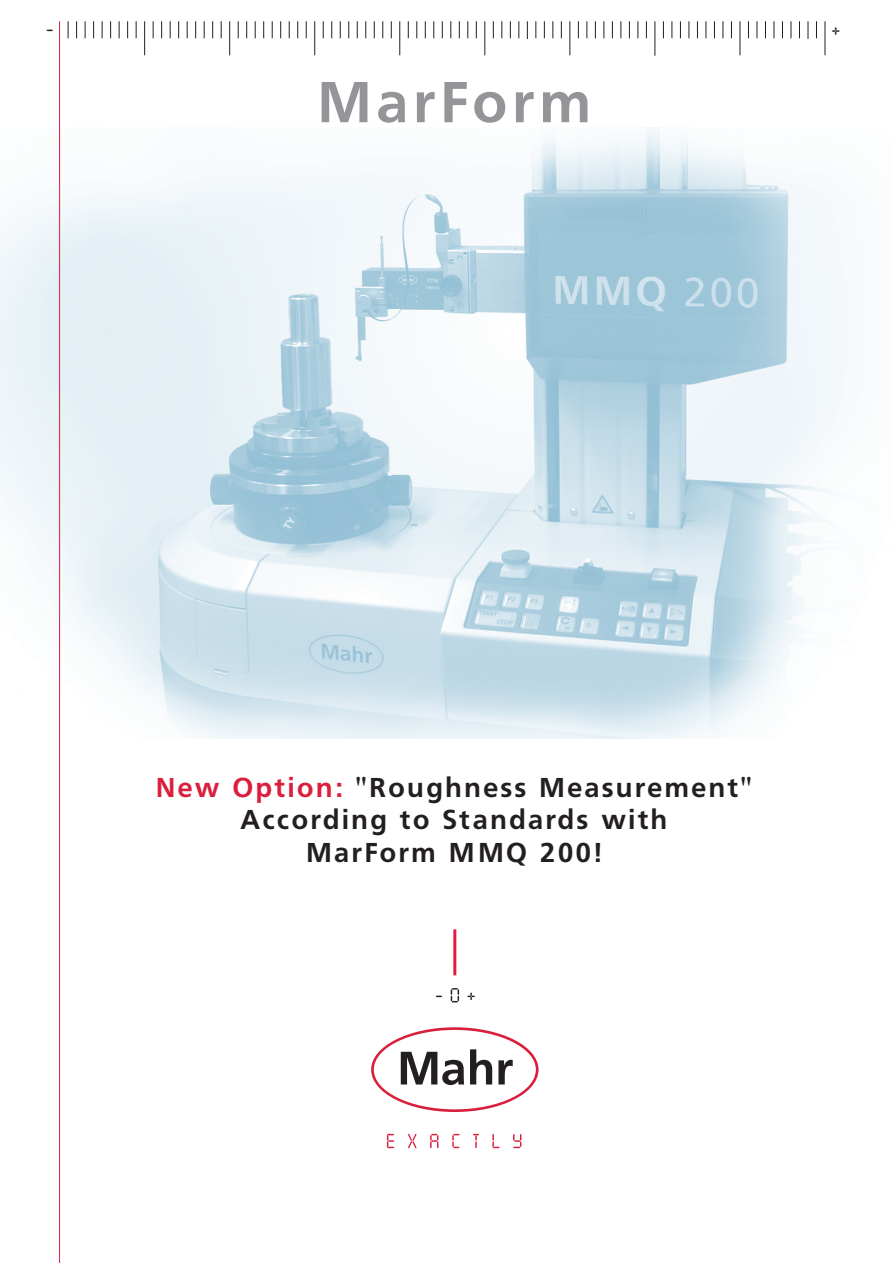
<style>
.page{position:relative;width:893px;height:1263px;background:#fff}
.page>*{position:absolute;margin:0;border:0;box-sizing:border-box;transform-origin:0 0}
.t1{font:700 57px "Frutiger BQ";letter-spacing:.1em;color:#939598}
.t2{font:700 27px/32.4px "Frutiger BQ";letter-spacing:.1em;color:#231f20;text-align:center}
.t3{font:18px "Digital ICG";color:#231f20}
.s1{color:#da1f3d}
</style>
<div class="page">
<svg style="left:371px;top:1027px;width:167px;height:85px"></svg>
<svg style="left:387px;top:1134px;width:7px;height:14px"></svg>
<svg style="left:408px;top:1134px;width:8px;height:14px"></svg>
<svg style="left:430px;top:1134px;width:8px;height:14px"></svg>
<svg style="left:452px;top:1134px;width:8px;height:14px"></svg>
<svg style="left:473px;top:1134px;width:6px;height:14px"></svg>
<svg style="left:492px;top:1134px;width:8px;height:14px"></svg>
<svg style="left:513px;top:1134px;width:8px;height:14px"></svg>
<svg style="left:451px;top:988px;width:8px;height:14px"></svg>
<hr style="left:453px;top:929px;width:3px;height:46px;background:#e41c3b">
<svg style="left:467px;top:992px;width:8px;height:8px"></svg>
<img style="left:0;top:127px;width:848px;height:611px">
<svg style="left:68px;top:21px;width:1px;height:17px"></svg>
<svg style="left:76px;top:21px;width:1px;height:17px"></svg>
<svg style="left:85px;top:21px;width:1px;height:17px"></svg>
<svg style="left:93px;top:21px;width:1px;height:17px"></svg>
<svg style="left:102px;top:21px;width:1px;height:17px"></svg>
<svg style="left:110px;top:21px;width:1px;height:17px"></svg>
<svg style="left:119px;top:21px;width:1px;height:17px"></svg>
<svg style="left:127px;top:21px;width:1px;height:17px"></svg>
<svg style="left:136px;top:21px;width:1px;height:17px"></svg>
<hr style="left:144px;top:21px;width:1px;height:34px;background:#231f20">
<svg style="left:161px;top:21px;width:1px;height:17px"></svg>
<svg style="left:170px;top:21px;width:1px;height:17px"></svg>
<svg style="left:178px;top:21px;width:1px;height:17px"></svg>
<svg style="left:187px;top:21px;width:1px;height:17px"></svg>
<svg style="left:195px;top:21px;width:1px;height:17px"></svg>
<svg style="left:204px;top:21px;width:1px;height:17px"></svg>
<svg style="left:212px;top:21px;width:1px;height:17px"></svg>
<svg style="left:221px;top:21px;width:1px;height:17px"></svg>
<hr style="left:229px;top:21px;width:1px;height:34px;background:#231f20">
<svg style="left:238px;top:21px;width:1px;height:17px"></svg>
<svg style="left:255px;top:21px;width:1px;height:17px"></svg>
<svg style="left:263px;top:21px;width:1px;height:17px"></svg>
<svg style="left:272px;top:21px;width:1px;height:17px"></svg>
<svg style="left:280px;top:21px;width:1px;height:17px"></svg>
<svg style="left:289px;top:21px;width:1px;height:17px"></svg>
<svg style="left:297px;top:21px;width:1px;height:17px"></svg>
<svg style="left:306px;top:21px;width:1px;height:17px"></svg>
<hr style="left:314px;top:21px;width:1px;height:34px;background:#231f20">
<svg style="left:323px;top:21px;width:1px;height:17px"></svg>
<svg style="left:331px;top:21px;width:1px;height:17px"></svg>
<svg style="left:348px;top:21px;width:1px;height:17px"></svg>
<svg style="left:357px;top:21px;width:1px;height:17px"></svg>
<svg style="left:365px;top:21px;width:1px;height:17px"></svg>
<svg style="left:374px;top:21px;width:1px;height:17px"></svg>
<svg style="left:382px;top:21px;width:1px;height:17px"></svg>
<svg style="left:391px;top:21px;width:1px;height:17px"></svg>
<hr style="left:399px;top:21px;width:1px;height:34px;background:#231f20">
<svg style="left:408px;top:21px;width:1px;height:17px"></svg>
<svg style="left:416px;top:21px;width:1px;height:17px"></svg>
<svg style="left:425px;top:21px;width:1px;height:17px"></svg>
<svg style="left:442px;top:21px;width:1px;height:17px"></svg>
<svg style="left:450px;top:21px;width:1px;height:17px"></svg>
<svg style="left:459px;top:21px;width:1px;height:17px"></svg>
<svg style="left:467px;top:21px;width:1px;height:17px"></svg>
<svg style="left:476px;top:21px;width:1px;height:17px"></svg>
<hr style="left:484px;top:21px;width:1px;height:34px;background:#231f20">
<svg style="left:493px;top:21px;width:1px;height:17px"></svg>
<svg style="left:501px;top:21px;width:1px;height:17px"></svg>
<svg style="left:510px;top:21px;width:1px;height:17px"></svg>
<svg style="left:519px;top:21px;width:1px;height:17px"></svg>
<svg style="left:536px;top:21px;width:1px;height:17px"></svg>
<svg style="left:544px;top:21px;width:1px;height:17px"></svg>
<svg style="left:553px;top:21px;width:1px;height:17px"></svg>
<svg style="left:561px;top:21px;width:1px;height:17px"></svg>
<hr style="left:570px;top:21px;width:1px;height:34px;background:#231f20">
<svg style="left:578px;top:21px;width:1px;height:17px"></svg>
<svg style="left:587px;top:21px;width:1px;height:17px"></svg>
<svg style="left:595px;top:21px;width:1px;height:17px"></svg>
<svg style="left:604px;top:21px;width:1px;height:17px"></svg>
<svg style="left:612px;top:21px;width:1px;height:17px"></svg>
<svg style="left:629px;top:21px;width:1px;height:17px"></svg>
<svg style="left:638px;top:21px;width:1px;height:17px"></svg>
<svg style="left:646px;top:21px;width:1px;height:17px"></svg>
<hr style="left:655px;top:21px;width:1px;height:35px;background:#231f20">
<svg style="left:663px;top:21px;width:1px;height:17px"></svg>
<svg style="left:672px;top:21px;width:1px;height:17px"></svg>
<svg style="left:680px;top:21px;width:1px;height:17px"></svg>
<svg style="left:689px;top:21px;width:1px;height:17px"></svg>
<svg style="left:697px;top:21px;width:1px;height:17px"></svg>
<svg style="left:706px;top:21px;width:1px;height:17px"></svg>
<svg style="left:723px;top:21px;width:1px;height:17px"></svg>
<svg style="left:731px;top:21px;width:1px;height:17px"></svg>
<hr style="left:740px;top:21px;width:1px;height:34px;background:#231f20">
<svg style="left:748px;top:21px;width:1px;height:17px"></svg>
<svg style="left:757px;top:21px;width:1px;height:17px"></svg>
<svg style="left:765px;top:21px;width:1px;height:17px"></svg>
<svg style="left:774px;top:21px;width:1px;height:17px"></svg>
<svg style="left:782px;top:21px;width:1px;height:17px"></svg>
<svg style="left:791px;top:21px;width:1px;height:17px"></svg>
<svg style="left:799px;top:21px;width:1px;height:17px"></svg>
<svg style="left:816px;top:21px;width:1px;height:17px"></svg>
<hr style="left:825px;top:21px;width:1px;height:34px;background:#231f20">
<svg style="left:153px;top:21px;width:1px;height:17px"></svg>
<svg style="left:246px;top:21px;width:1px;height:17px"></svg>
<svg style="left:340px;top:21px;width:1px;height:17px"></svg>
<svg style="left:433px;top:21px;width:1px;height:17px"></svg>
<svg style="left:527px;top:21px;width:1px;height:18px"></svg>
<svg style="left:621px;top:21px;width:1px;height:17px"></svg>
<svg style="left:714px;top:21px;width:1px;height:17px"></svg>
<svg style="left:808px;top:21px;width:1px;height:18px"></svg>
<hr style="left:59px;top:21px;width:1px;height:1242px;background:#da1f3d">
<p class="t3" style="left:46px;top:17px;width:10px">-</p>
<p class="t3" style="left:831px;top:18px;width:11px">+</p>
<h1 class="t1" style="left:318px;top:68px;width:274px">MarForm</h1>
<p class="t2" style="left:156px;top:771px;width:597px"><span class="s1">New Option:</span> "Roughness Measurement"<br>According to Standards with<br>MarForm MMQ 200!</p>
</div>
